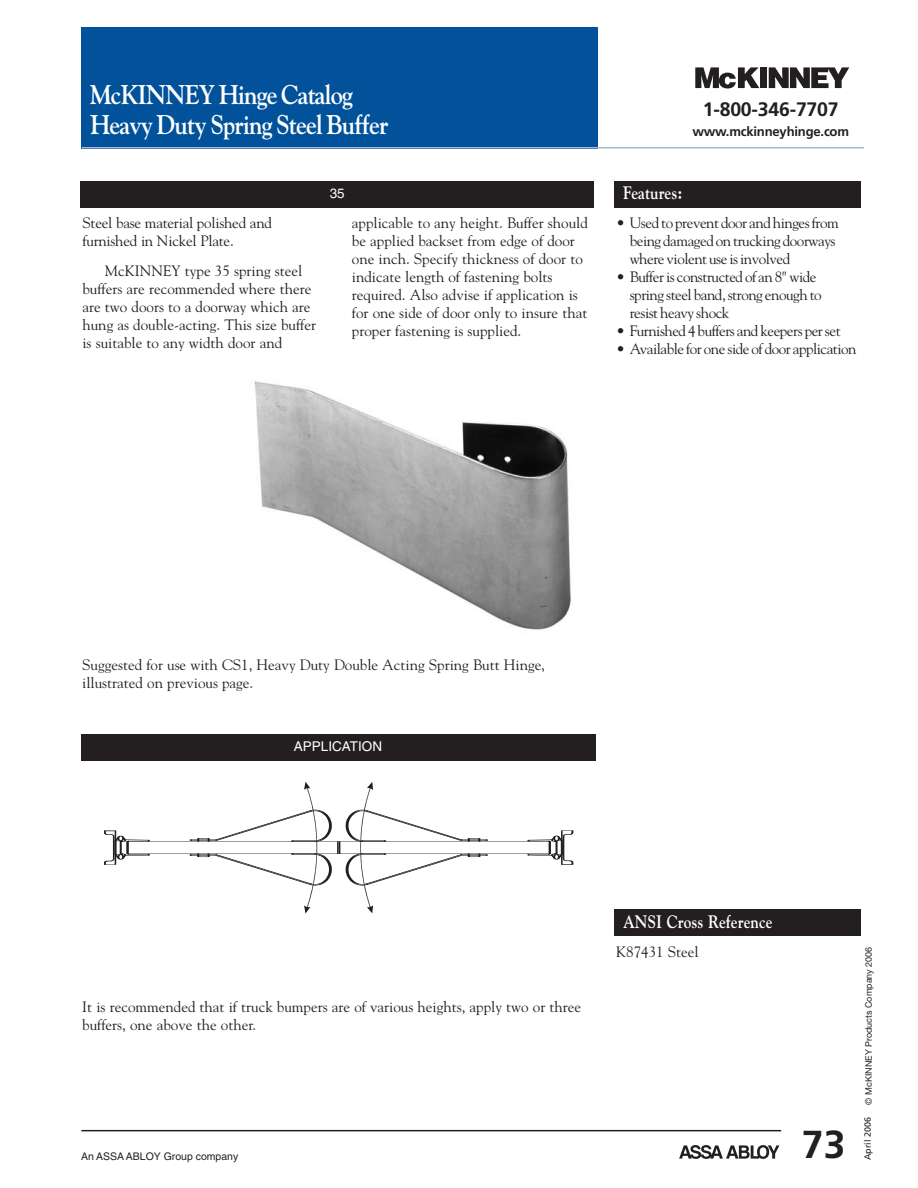
<style>
.page{position:relative;width:918px;height:1188px;background:#fff}
.page>*{position:absolute;margin:0;border:0;box-sizing:border-box;transform-origin:0 0}
.t1{font:700 39px "Frutiger";color:#231f20}
.t2{font:700 27px/30px "Goudy";letter-spacing:-.035em;color:#fff;scale:.9 1}
.t3{font:700 19.5px "Frutiger";letter-spacing:-.01em;color:#231f20}
.t4{font:700 18px "Goudy";color:#fff;scale:.85 1}
.t5{font:15px/18px "Goudy";color:#231f20}
.t6{font:15px/18px "Goudy";letter-spacing:-.03em;color:#231f20}
.t7{font:13.5px "Helvetica";color:#fff}
.t8{font:700 13.2px "Frutiger";letter-spacing:-.015em;color:#231f20}
.t9{font:10.5px "Helvetica";color:#231f20}
.t10{font:9px "Helvetica Neue";color:#231f20}
.t11{font:9px "Frutiger";color:#231f20}
</style>
<div class="page">
<div style="left:81px;top:27px;width:516px;height:121px;background:#01529a"></div>
<hr style="left:82px;top:147px;width:782px;height:2px;background:#a8b6d9">
<svg style="left:679px;top:1145px;width:100px;height:14px"></svg>
<hr style="left:81px;top:1130px;width:700px;height:1px;background:#231f20">
<svg style="left:695px;top:67px;width:64px;height:21px"></svg>
<div style="left:761px;top:67px;width:6px;height:21px;background:#231f20"></div>
<svg style="left:769px;top:67px;width:80px;height:21px"></svg>
<div style="left:81px;top:181px;width:513px;height:27px;background:#231f20"></div>
<img style="left:254px;top:381px;width:317px;height:249px">
<div style="left:615px;top:909px;width:246px;height:27px;background:#231f20"></div>
<div style="left:615px;top:181px;width:246px;height:27px;background:#231f20"></div>
<svg style="left:104px;top:782px;width:469px;height:132px"></svg>
<div style="left:81px;top:734px;width:514px;height:27px;background:#231f20"></div>
<h2 class="t2" style="left:90px;top:80px;width:333px">McKINNEY Hinge Catalog<br>Heavy Duty Spring Steel Buffer</h2>
<p class="t5" style="left:82px;top:214px;width:191px">Steel base material polished and furnished in Nickel Plate.</p>
<p class="t5" style="left:82px;top:262px;width:235px;text-indent:22px">McKINNEY type 35 spring steel buffers are recommended where there are two doors to a doorway which are hung as double-acting. This size buffer is suitable to any width door and</p>
<p class="t7" style="left:330px;top:188px;width:17px">35</p>
<p class="t5" style="left:352px;top:214px;width:238px">applicable to any height. Buffer should be applied backset from edge of door one inch. Specify thickness of door to indicate length of fastening bolts required. Also advise if application is for one side of door only to insure that proper fastening is supplied.</p>
<h3 class="t3" style="left:703px;top:102px;width:137px">1-800-346-7707</h3>
<p class="t8" style="left:692px;top:126px;width:158px">www.mckinneyhinge.com</p>
<p class="t4" style="left:623px;top:183px;width:71px">Features:</p>
<p class="t6" style="left:630px;top:214px;width:210px;text-indent:-14px">• Used to prevent door and hinges from being damaged on trucking doorways where violent use is involved</p>
<p class="t6" style="left:630px;top:268px;width:193px;text-indent:-14px">• Buffer is constructed of an 8" wide spring steel band, strong enough to resist heavy shock</p>
<p class="t6" style="left:616px;top:322px;width:226px">• Furnished 4 buffers and keepers per set</p>
<p class="t6" style="left:616px;top:340px;width:242px">• Available for one side of door application</p>
<p class="t5" style="left:82px;top:655px;width:464px">Suggested for use with CS1, Heavy Duty Double Acting Spring Butt Hinge, illustrated on previous page.</p>
<p class="t7" style="left:294px;top:741px;width:90px">APPLICATION</p>
<p class="t5" style="left:82px;top:997px;width:500px">It is recommended that if truck bumpers are of various heights, apply two or three buffers, one above the other.</p>
<p class="t9" style="left:81px;top:1153px;width:159px">An ASSA ABLOY Group company</p>
<p class="t4" style="left:623px;top:911px;width:177px">ANSI Cross Reference</p>
<p class="t5" style="left:616px;top:942px;width:84px">K87431 Steel</p>
<h1 class="t1" style="left:802px;top:1129px;width:45px">73</h1>
<p class="t10" style="left:865px;top:1105px;width:159px;rotate:-90deg">© McKINNEY Products Company 2006</p>
<p class="t11" style="left:864px;top:1160px;width:45px;rotate:-90deg">April 2006</p>
</div>
